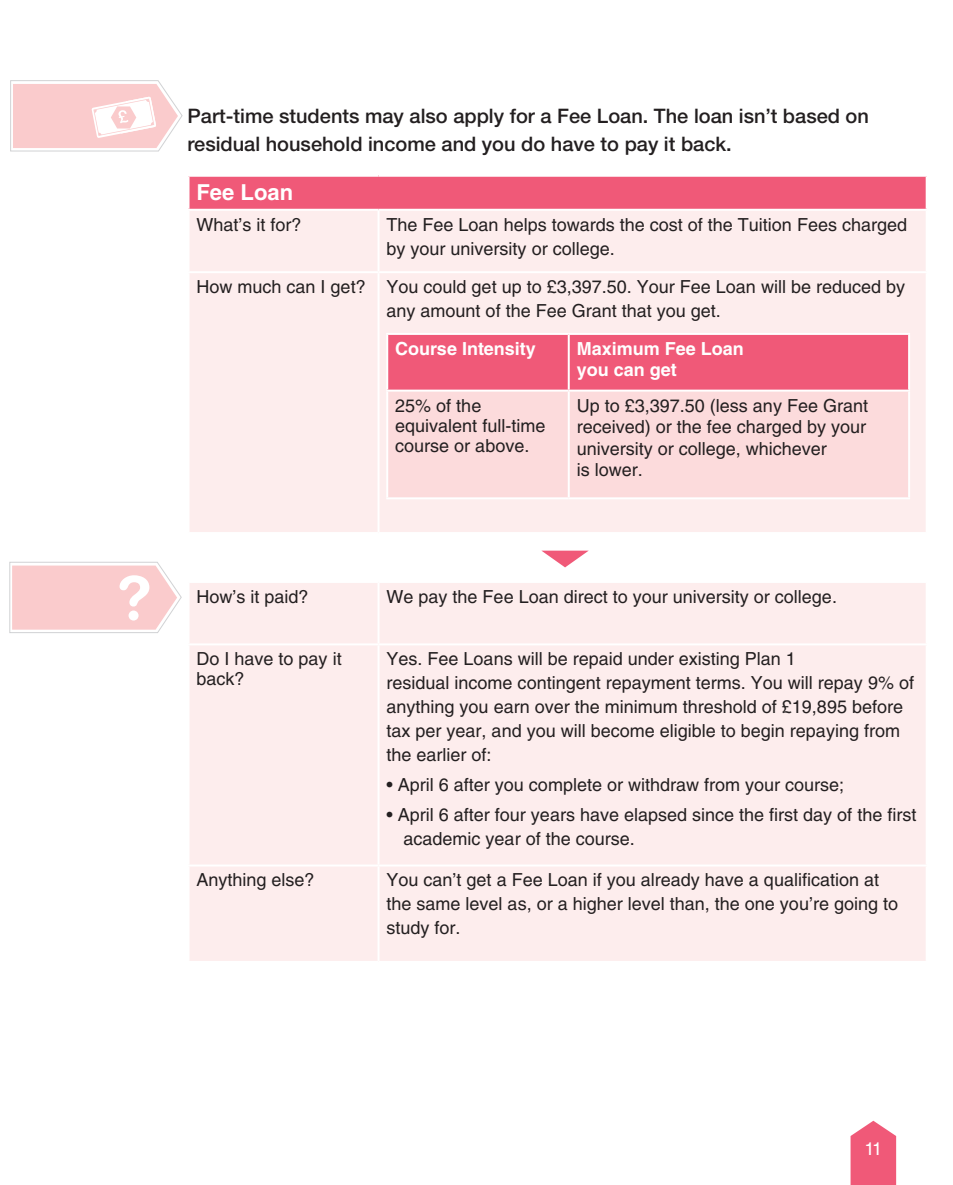
<style>
.page{position:relative;width:953px;height:1185px;background:#fff}
.page>*{position:absolute;margin:0;border:0;box-sizing:border-box;transform-origin:0 0}
.t1{font:700 61.2px "Helvetica Rounded LT Std";color:#fff}
.t2{font:700 22px "Helvetica LT Std";color:#fff}
.t3{font:500 20px/28px "Helvetica Neue LT Std";color:#231f20}
.t4{font:18px/24px "Helvetica LT Std";color:#231f20}
.t5{font:700 18px/21.6px "Helvetica LT Std";color:#fff}
.t6{font:18px "Helvetica LT Std";color:#fff}
</style>
<div class="page">
<div style="left:188px;top:176px;width:738px;height:34px;background:#f05978"></div>
<div style="left:190px;top:211px;width:735px;height:321px;background:#fdeded"></div>
<hr style="left:377px;top:211px;width:2px;height:60px;background:#fff">
<hr style="left:187px;top:271px;width:191px;height:2px;background:#fff">
<hr style="left:378px;top:271px;width:549px;height:2px;background:#fff">
<hr style="left:377px;top:273px;width:2px;height:259px;background:#fff">
<hr style="left:187px;top:175px;width:191px;height:2px;background:#fff">
<hr style="left:187px;top:177px;width:2px;height:32px;background:#fff">
<hr style="left:378px;top:175px;width:549px;height:2px;background:#fff">
<hr style="left:187px;top:209px;width:191px;height:2px;background:#fff">
<hr style="left:378px;top:209px;width:549px;height:2px;background:#fff">
<hr style="left:925px;top:177px;width:2px;height:32px;background:#fff">
<div style="left:387px;top:334px;width:181px;height:57px;background:#f05978"></div>
<div style="left:568px;top:334px;width:341px;height:57px;background:#f05978"></div>
<div style="left:388px;top:392px;width:520px;height:105px;background:#fcdbdc"></div>
<hr style="left:386px;top:392px;width:2px;height:105px;background:#fff">
<hr style="left:567px;top:392px;width:2px;height:105px;background:#fff">
<hr style="left:908px;top:392px;width:2px;height:105px;background:#fff">
<hr style="left:386px;top:497px;width:182px;height:2px;background:#fff">
<hr style="left:568px;top:497px;width:342px;height:2px;background:#fff">
<hr style="left:386px;top:333px;width:182px;height:2px;background:#fff">
<hr style="left:386px;top:335px;width:2px;height:55px;background:#fff">
<hr style="left:568px;top:333px;width:342px;height:2px;background:#fff">
<hr style="left:567px;top:335px;width:2px;height:55px;background:#fff">
<hr style="left:908px;top:335px;width:2px;height:55px;background:#fff">
<hr style="left:386px;top:390px;width:182px;height:2px;background:#fff">
<hr style="left:568px;top:390px;width:342px;height:2px;background:#fff">
<div style="left:190px;top:583px;width:735px;height:378px;background:#fdeded"></div>
<hr style="left:187px;top:864px;width:191px;height:2px;background:#fff">
<hr style="left:378px;top:864px;width:549px;height:2px;background:#fff">
<hr style="left:377px;top:583px;width:2px;height:60px;background:#fff">
<hr style="left:187px;top:643px;width:191px;height:2px;background:#fff">
<hr style="left:378px;top:643px;width:549px;height:2px;background:#fff">
<hr style="left:377px;top:645px;width:2px;height:219px;background:#fff">
<hr style="left:377px;top:866px;width:2px;height:95px;background:#fff">
<svg style="left:542px;top:551px;width:46px;height:16px"></svg>
<svg style="left:10px;top:80px;width:173px;height:72px"></svg>
<svg style="left:9px;top:561px;width:173px;height:72px"></svg>
<svg style="left:850px;top:1121px;width:46px;height:64px;background:#f16d88"></svg>
<p class="t3" style="left:187px;top:102px;width:683px">Part-time students may also apply for a Fee Loan. The loan isn’t based on residual household income and you do have to pay it back.</p>
<p class="t2" style="left:196px;top:178px;width:98px">Fee Loan</p>
<p class="t4" style="left:196px;top:212px;width:107px">What’s it for?</p>
<p class="t4" style="left:386px;top:212px;width:522px">The Fee Loan helps towards the cost of the Tuition Fees charged by your university or college.</p>
<p class="t4" style="left:196px;top:275px;width:171px">How much can I get?</p>
<p class="t4" style="left:386px;top:275px;width:520px">You could get up to £3,397.50. Your Fee Loan will be reduced by any amount of the Fee Grant that you get.</p>
<p class="t5" style="left:395px;top:337px;width:142px">Course Intensity</p>
<p class="t5" style="left:576px;top:337px;width:169px">Maximum Fee Loan you can get</p>
<p class="t4" style="left:395px;top:395px;width:152px;line-height:20px">25% of the equivalent full-time course or above.</p>
<p class="t4" style="left:576px;top:394px;width:293px;line-height:21.6px">Up to £3,397.50 (less any Fee Grant received) or the fee charged by your university or college, whichever<br>is lower.</p>
<h1 class="t1" style="left:117px;top:561px;width:37px">?</h1>
<p class="t4" style="left:196px;top:584px;width:114px">How’s it paid?</p>
<p class="t4" style="left:386px;top:584px;width:452px">We pay the Fee Loan direct to your university or college.</p>
<p class="t4" style="left:196px;top:649px;width:147px;line-height:20px">Do I have to pay it back?</p>
<p class="t4" style="left:386px;top:647px;width:529px">Yes. Fee Loans will be repaid under existing Plan 1<br>residual income contingent repayment terms. You will repay 9% of anything you earn over the minimum threshold of £19,895 before tax per year, and you will become eligible to begin repaying from the earlier of:</p>
<p class="t4" style="left:386px;top:773px;width:459px">• April 6 after you complete or withdraw from your course;</p>
<p class="t4" style="left:403px;top:802px;width:514px;text-indent:-17px">• April 6 after four years have elapsed since the first day of the first academic year of the course.</p>
<p class="t4" style="left:196px;top:868px;width:120px">Anything else?</p>
<p class="t4" style="left:386px;top:868px;width:513px">You can’t get a Fee Loan if you already have a qualification at the same level as, or a higher level than, the one you’re going to study for.</p>
<p class="t6" style="left:864px;top:1138px;width:19px">11</p>
</div>
